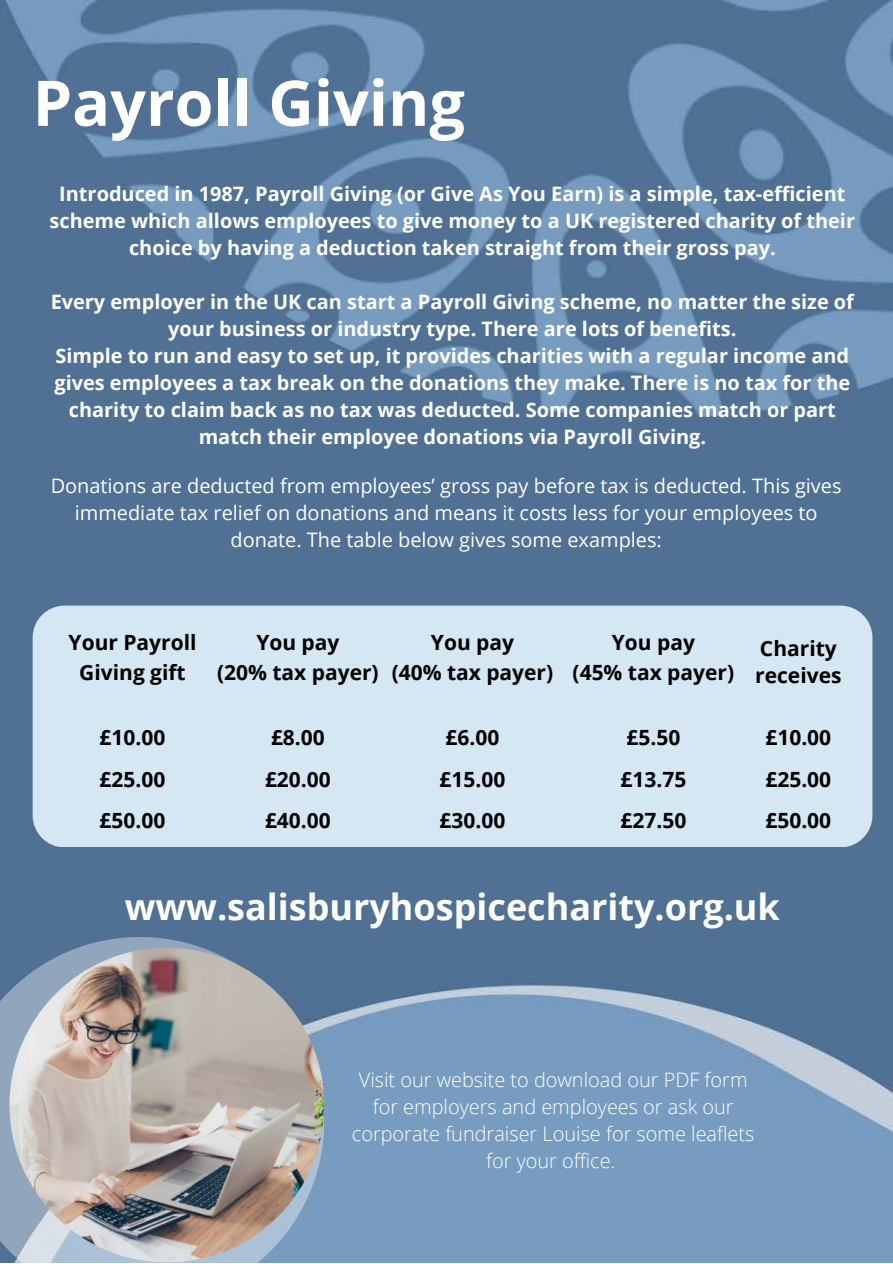
<style>
.page{position:relative;width:893px;height:1264px;background:#fff}
.page>*{position:absolute;margin:0;border:0;box-sizing:border-box;transform-origin:0 0}
.t1{font:700 63px "Open Sans";color:#fff}
.t2{font:700 36px "Open Sans";color:#fff}
.t3{font:700 21px/41.5px "Open Sans";color:#000;text-align:center}
.t4{font:700 19.95px/27px "Open Sans";color:#fefeff;text-align:center}
.t5{font:19.95px/27px "Open Sans";color:#fefeff;text-align:center}
.t6{font:300 19.95px/27px "Open Sans";color:#fff;text-align:center}
.s1{color:#fefeff}
</style>
<div class="page">
<img style="left:0;top:0;width:892px;height:1262px">
<div style="left:33px;top:605px;width:839px;height:241px;background:#d5e7f2;border-radius:32px"></div>
<svg style="left:0;top:937px;width:324px;height:325px;background:#819ab5"></svg>
<img style="left:10px;top:947px;width:314px;height:315px;border-radius:50%">
<h1 class="t1" style="left:33px;top:59px;width:434px">Payroll <span class="s1">Giving</span></h1>
<p class="t4" style="left:50px;top:179px;width:807px">Introduced in 1987, Payroll Giving (or Give As You Earn) is a simple, tax-efficient scheme which allows employees to give money to a UK registered charity of their choice by having a deduction taken straight from their gross pay.</p>
<p class="t4" style="left:51px;top:287px;width:804px">Every employer in the UK can start a Payroll Giving scheme, no matter the size of your business or industry type. There are lots of benefits.<br>Simple to run and easy to set up, it provides charities with a regular income and gives employees a tax break on the donations they make. There is no tax for the charity to claim back as no tax was deducted. Some companies match or part match their employee donations via Payroll Giving.</p>
<p class="t5" style="left:51px;top:471px;width:792px">Donations are deducted from employees’ gross pay before tax is deducted. This gives immediate tax relief on donations and means it costs less for your employees to donate. The table below gives some examples:</p>
<p class="t3" style="left:69px;top:627px;width:129px;line-height:29.2px">Your Payroll<br>Giving gift</p>
<p class="t3" style="left:100px;top:716px;width:67px;text-align:justify">£10.00 £25.00 £50.00</p>
<p class="t3" style="left:217px;top:627px;width:163px;line-height:29.2px">You pay<br>(20% tax payer)</p>
<p class="t3" style="left:391px;top:627px;width:163px;line-height:29.2px">You pay<br>(40% tax payer)</p>
<p class="t3" style="left:265px;top:716px;width:67px;text-align:left">£8.00 £20.00 £40.00</p>
<p class="t3" style="left:439px;top:716px;width:67px;text-align:left">£6.00 £15.00 £30.00</p>
<p class="t3" style="left:572px;top:627px;width:163px;line-height:29.2px">You pay<br>(45% tax payer)</p>
<p class="t3" style="left:620px;top:716px;width:67px;text-align:left">£5.50 £13.75 £27.50</p>
<p class="t3" style="left:755px;top:634px;width:88px;line-height:27px;text-align:left">Charity receives</p>
<p class="t3" style="left:765px;top:716px;width:67px;text-align:justify">£10.00 £25.00 £50.00</p>
<h2 class="t2" style="left:125px;top:881px;width:656px">www.salisburyhospicecharity.org.uk</h2>
<p class="t6" style="left:352px;top:1066px;width:404px">Visit our website to download our PDF form for employers and employees or ask our corporate fundraiser Louise for some leaflets for your office.</p>
</div>
